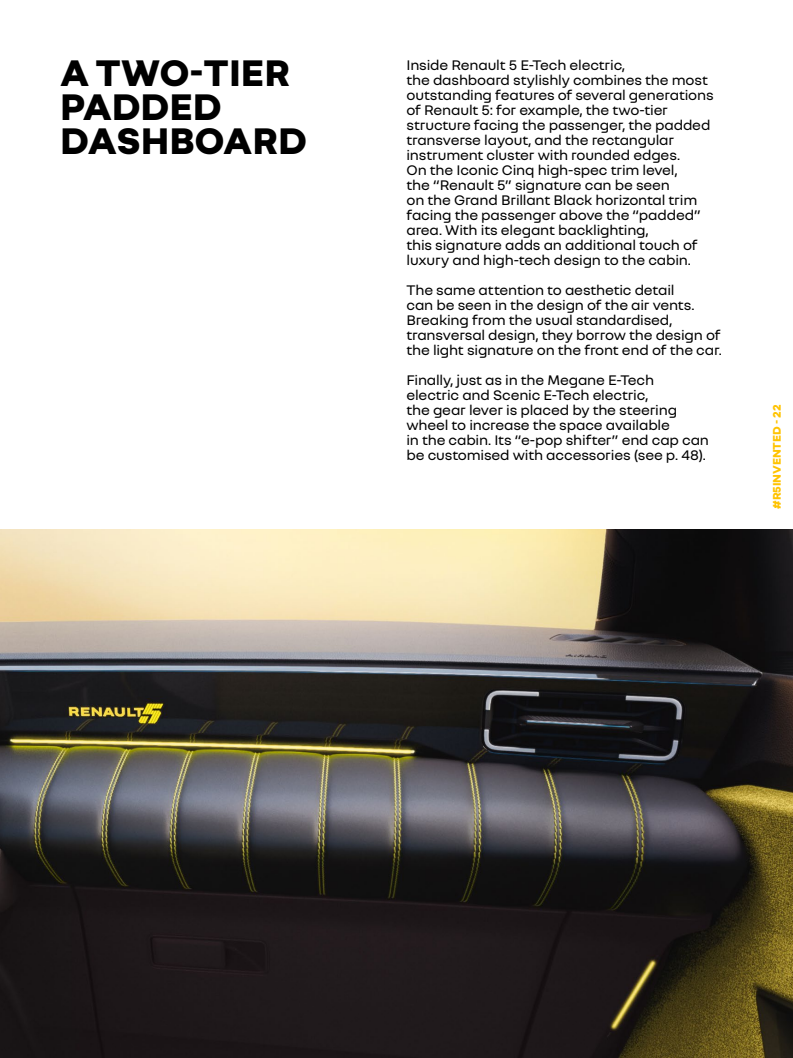
<style>
.page{position:relative;width:793px;height:1058px;background:#fff}
.page>*{position:absolute;margin:0;border:0;box-sizing:border-box;transform-origin:0 0}
.t1{font:800 40px/34px "Nouvel R";color:#000}
.t2{font:15px/15px "Nouvel R";letter-spacing:-.015em;color:#000}
.t3{font:800 12px "Nouvel R";letter-spacing:-.005em;color:#ffc300}
</style>
<div class="page">
<img style="left:0;top:529px;width:793px;height:529px">
<h1 class="t1" style="left:60px;top:53px;width:248px">A TWO-TIER<br>PADDED<br>DASHBOARD</h1>
<p class="t2" style="left:406px;top:56px;width:309px">Inside Renault 5 E-Tech electric,<br>the dashboard stylishly combines the most outstanding features of several generations of Renault 5: for example, the two-tier structure facing the passenger, the padded transverse layout, and the rectangular instrument cluster with rounded edges.<br>On the Iconic Cinq high-spec trim level,<br>the “Renault 5” signature can be seen<br>on the Grand Brillant Black horizontal trim facing the passenger above the “padded” area. With its elegant backlighting,<br>this signature adds an additional touch of luxury and high-tech design to the cabin.</p>
<p class="t2" style="left:406px;top:281px;width:317px">The same attention to aesthetic detail<br>can be seen in the design of the air vents.<br>Breaking from the usual standardised, transversal design, they borrow the design of the light signature on the front end of the car.</p>
<p class="t2" style="left:406px;top:371px;width:304px">Finally, just as in the Megane E-Tech electric and Scenic E-Tech electric,<br>the gear lever is placed by the steering wheel to increase the space available<br>in the cabin. Its “e-pop shifter” end cap can be customised with accessories (see p. 48).</p>
<p class="t3" style="left:769px;top:509px;width:106px;rotate:-90deg">#R5INVENTED - 22</p>
</div>
